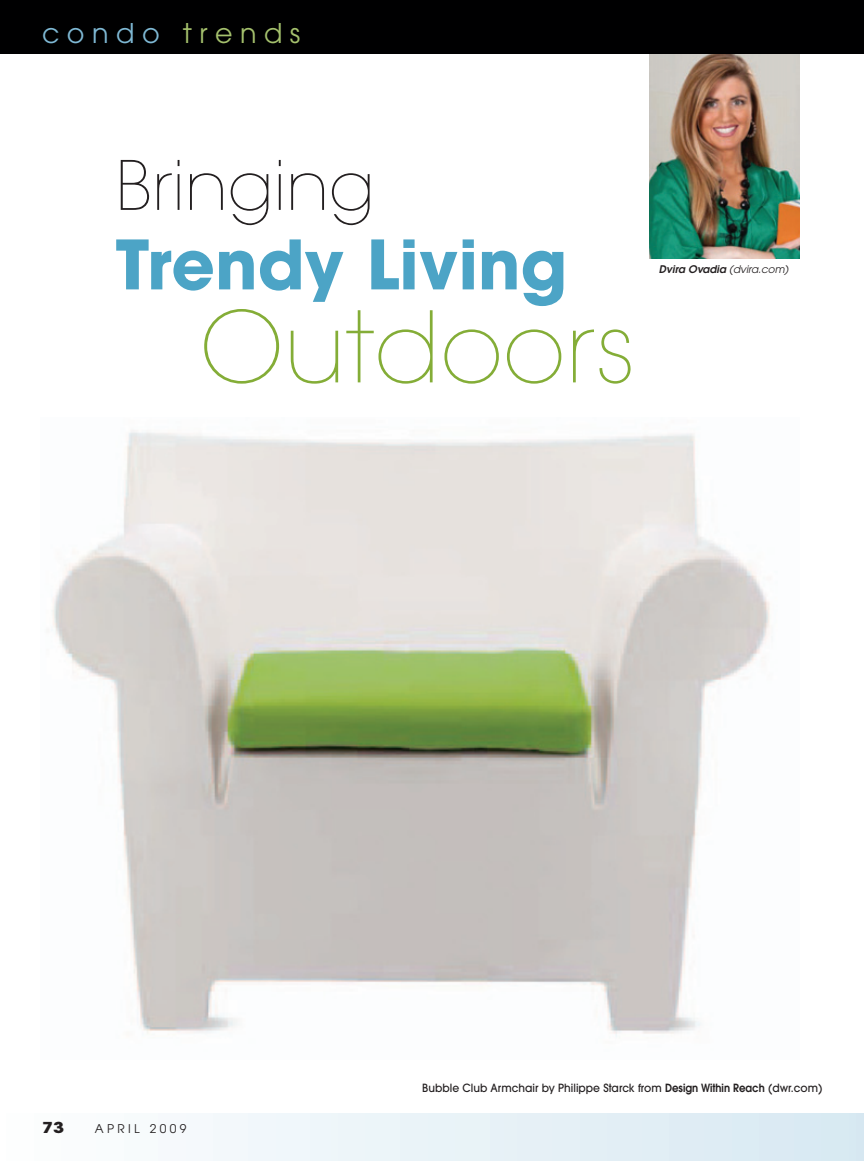
<style>
.page{position:relative;width:864px;height:1161px;background:#fff}
.page>*{position:absolute;margin:0;border:0;box-sizing:border-box;transform-origin:0 0}
.t1{font:200 97.5px "Avant Garde";color:#84ad37}
.t2{font:700 67.5px "Avant Garde";color:#4ca4c6}
.t3{font:200 67.5px "Avant Garde";color:#231f20}
.t4{font:27px "Avant Garde";letter-spacing:.275em;color:#a5c16d}
.t5{font:700 15px "Avant Garde";color:#231f20;scale:1.2 1}
.t6{font:12px "Avant Garde";letter-spacing:.275em;color:#231f20}
.t7{font:500 11.25px "Avant Garde";color:#231f20;scale:.95 1}
.t8{font:italic 600 10.5px "Avant Garde";color:#231f20}
.s1{color:#7fb9d5}
.s2{font-weight:400}
.s3{font-weight:600}
</style>
<div class="page">
<img style="left:650px;top:54px;width:149px;height:204px">
<div style="left:0;top:1114px;width:864px;height:47px;background:linear-gradient(to right,#fdfefe,#d7e8f2)"></div>
<div style="left:0;top:0;width:864px;height:54px;background:#000001"></div>
<img style="left:51px;top:430px;width:719px;height:607px">
<h3 class="t4" style="left:42px;top:23px;width:260px"><span class="s1">condo</span> trends</h3>
<h2 class="t3" style="left:116px;top:160px;width:261px">Bringing</h2>
<h2 class="t2" style="left:116px;top:239px;width:453px">Trendy Living</h2>
<h1 class="t1" style="left:200px;top:310px;width:438px">Outdoors</h1>
<p class="t8" style="left:659px;top:265px;width:131px">Dvira Ovadia <span class="s2">(dvira.com)</span></p>
<h3 class="t5" style="left:42px;top:1122px;width:20px">73</h3>
<p class="t6" style="left:95px;top:1124px;width:93px">APRIL 2009</p>
<p class="t7" style="left:422px;top:1084px;width:423px">Bubble Club Armchair by Philippe Starck from <span class="s3">Design Within Reach</span> (dwr.com)</p>
</div>
